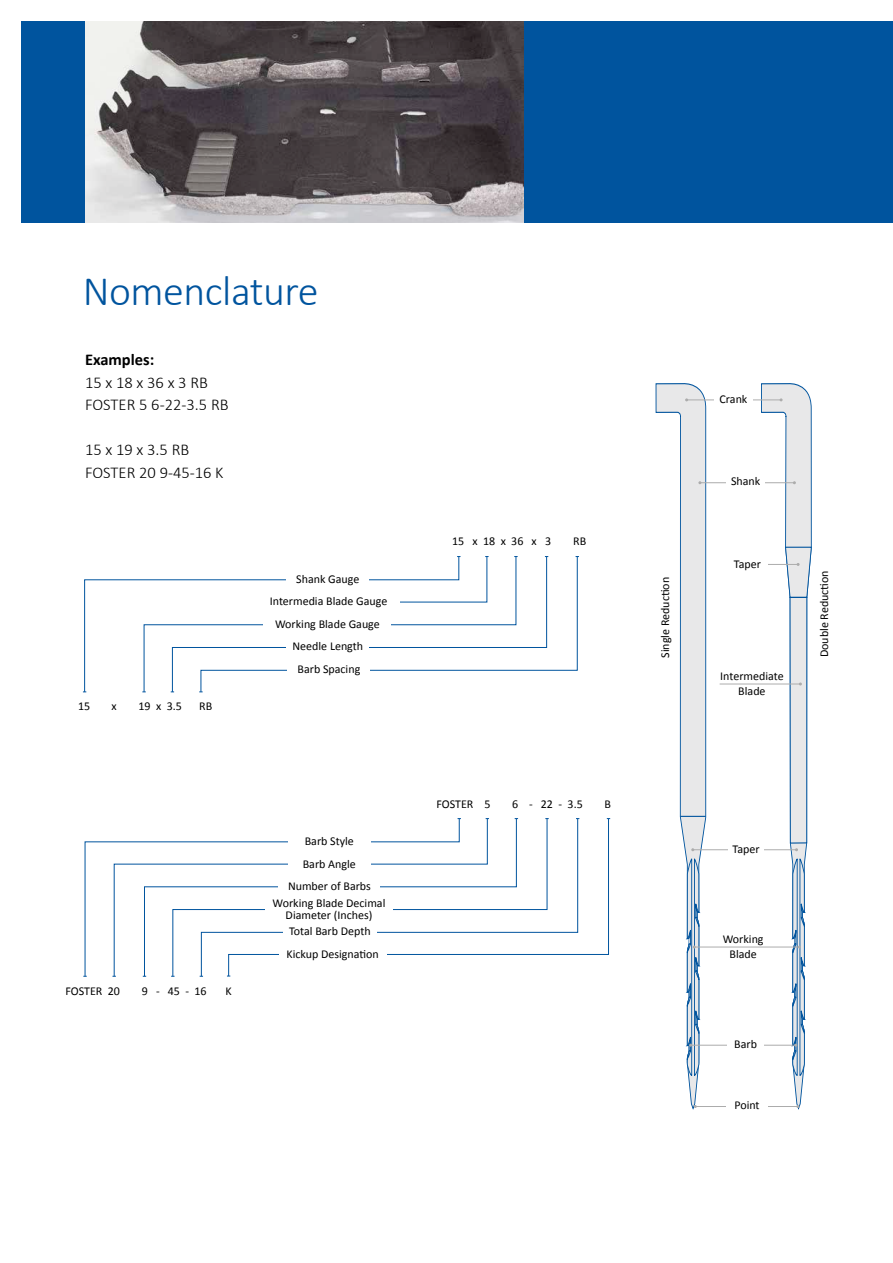
<style>
.page{position:relative;width:893px;height:1263px;background:#fff}
.page>*{position:absolute;margin:0;border:0;box-sizing:border-box;transform-origin:0 0}
.t1{font:300 42px "Calibri";letter-spacing:-.01em;color:#00549e}
.t2{font:300 16.5px/22.5px "Calibri";color:#000}
.t3{font:700 16.5px "Calibri";color:#000}
.t4{font:12px/22.5px "Calibri";color:#000;text-align:center}
</style>
<div class="page">
<div style="left:21px;top:21px;width:872px;height:202px;background:#00549e"></div>
<img style="left:85px;top:21px;width:438px;height:202px">
<svg style="left:84px;top:579px;width:59px;height:114px"></svg>
<svg style="left:143px;top:579px;width:29px;height:114px"></svg>
<svg style="left:200px;top:556px;width:378px;height:137px"></svg>
<div style="left:288px;top:659px;width:82px;height:18px;background:#fff"></div>
<div style="left:264px;top:614px;width:127px;height:18px;background:#fff"></div>
<div style="left:287px;top:637px;width:82px;height:18px;background:#fff"></div>
<svg style="left:84px;top:841px;width:29px;height:135px"></svg>
<svg style="left:113px;top:841px;width:31px;height:136px"></svg>
<svg style="left:144px;top:841px;width:28px;height:136px"></svg>
<svg style="left:172px;top:841px;width:29px;height:136px"></svg>
<svg style="left:201px;top:841px;width:27px;height:135px"></svg>
<svg style="left:228px;top:818px;width:381px;height:159px"></svg>
<div style="left:279px;top:943px;width:107px;height:18px;background:#fff"></div>
<hr style="left:687px;top:399px;width:94px;height:1px;background:#acacac">
<div style="left:714px;top:387px;width:39px;height:20px;background:#fff"></div>
<hr style="left:700px;top:482px;width:94px;height:1px;background:#acacac">
<div style="left:726px;top:470px;width:39px;height:22px;background:#fff"></div>
<hr style="left:693px;top:849px;width:103px;height:1px;background:#acacac">
<div style="left:728px;top:837px;width:36px;height:22px;background:#fff"></div>
<hr style="left:694px;top:947px;width:105px;height:1px;background:#acacac">
<hr style="left:720px;top:684px;width:80px;height:1px;background:#acacac">
<hr style="left:691px;top:1045px;width:105px;height:1px;background:#acacac">
<div style="left:727px;top:1032px;width:37px;height:22px;background:#fff"></div>
<hr style="left:695px;top:1106px;width:103px;height:1px;background:#acacac">
<svg style="left:656px;top:383px;width:50px;height:727px"></svg>
<svg style="left:761px;top:383px;width:51px;height:727px"></svg>
<div style="left:726px;top:1100px;width:42px;height:22px;background:#fff"></div>
<h1 class="t1" style="left:83px;top:265px;width:237px">Nomenclature</h1>
<h2 class="t3" style="left:85px;top:349px;width:71px">Examples:</h2>
<h2 class="t2" style="left:85px;top:371px;width:145px">15 x 18 x 36 x 3 RB<br>FOSTER 5 6-22-3.5 RB</h2>
<h2 class="t2" style="left:85px;top:438px;width:140px">15 x 19 x 3.5 RB<br>FOSTER 20 9-45-16 K</h2>
<p class="t4" style="left:78px;top:695px;width:14px">15</p>
<p class="t4" style="left:112px;top:695px;width:7px">x</p>
<p class="t4" style="left:139px;top:695px;width:45px">19 x 3.5</p>
<p class="t4" style="left:199px;top:695px;width:15px">RB</p>
<p class="t4" style="left:270px;top:567px;width:119px">Shank Gauge<br>Intermedia Blade Gauge</p>
<p class="t4" style="left:275px;top:612px;width:106px">Working Blade Gauge<br>Needle Length</p>
<p class="t4" style="left:298px;top:657px;width:64px">Barb Spacing</p>
<p class="t4" style="left:65px;top:980px;width:56px">FOSTER 20</p>
<p class="t4" style="left:142px;top:980px;width:66px">9 - 45 - 16</p>
<p class="t4" style="left:226px;top:980px;width:8px">K</p>
<p class="t4" style="left:303px;top:830px;width:55px;text-align:left">Barb Style<br>Barb Angle</p>
<p class="t4" style="left:273px;top:878px;width:114px;line-height:16.4px">Number of Barbs<br>Working Blade Decimal</p>
<p class="t4" style="left:286px;top:903px;width:88px">Diameter (Inches)</p>
<p class="t4" style="left:289px;top:920px;width:83px">Total Barb Depth</p>
<p class="t4" style="left:286px;top:942px;width:94px">Kickup Designation</p>
<p class="t4" style="left:452px;top:530px;width:101px">15 x 18 x 36 x 3</p>
<p class="t4" style="left:573px;top:530px;width:15px">RB</p>
<p class="t4" style="left:436px;top:792px;width:55px">FOSTER 5</p>
<p class="t4" style="left:512px;top:792px;width:72px">6 - 22 - 3.5</p>
<p class="t4" style="left:604px;top:792px;width:8px">B</p>
<p class="t4" style="left:720px;top:387px;width:29px">Crank</p>
<p class="t4" style="left:731px;top:470px;width:31px">Shank</p>
<p class="t4" style="left:734px;top:552px;width:29px">Taper</p>
<p class="t4" style="left:654px;top:658px;width:82px;rotate:-90deg">Single Reduction</p>
<p class="t4" style="left:813px;top:657px;width:89px;rotate:-90deg">Double Reduction</p>
<p class="t4" style="left:720px;top:669px;width:65px;line-height:15px">Intermediate<br>Blade</p>
<p class="t4" style="left:732px;top:837px;width:29px">Taper</p>
<p class="t4" style="left:723px;top:931px;width:42px;line-height:15px">Working<br>Blade</p>
<p class="t4" style="left:734px;top:1032px;width:24px">Barb</p>
<p class="t4" style="left:734px;top:1094px;width:27px">Point</p>
</div>
